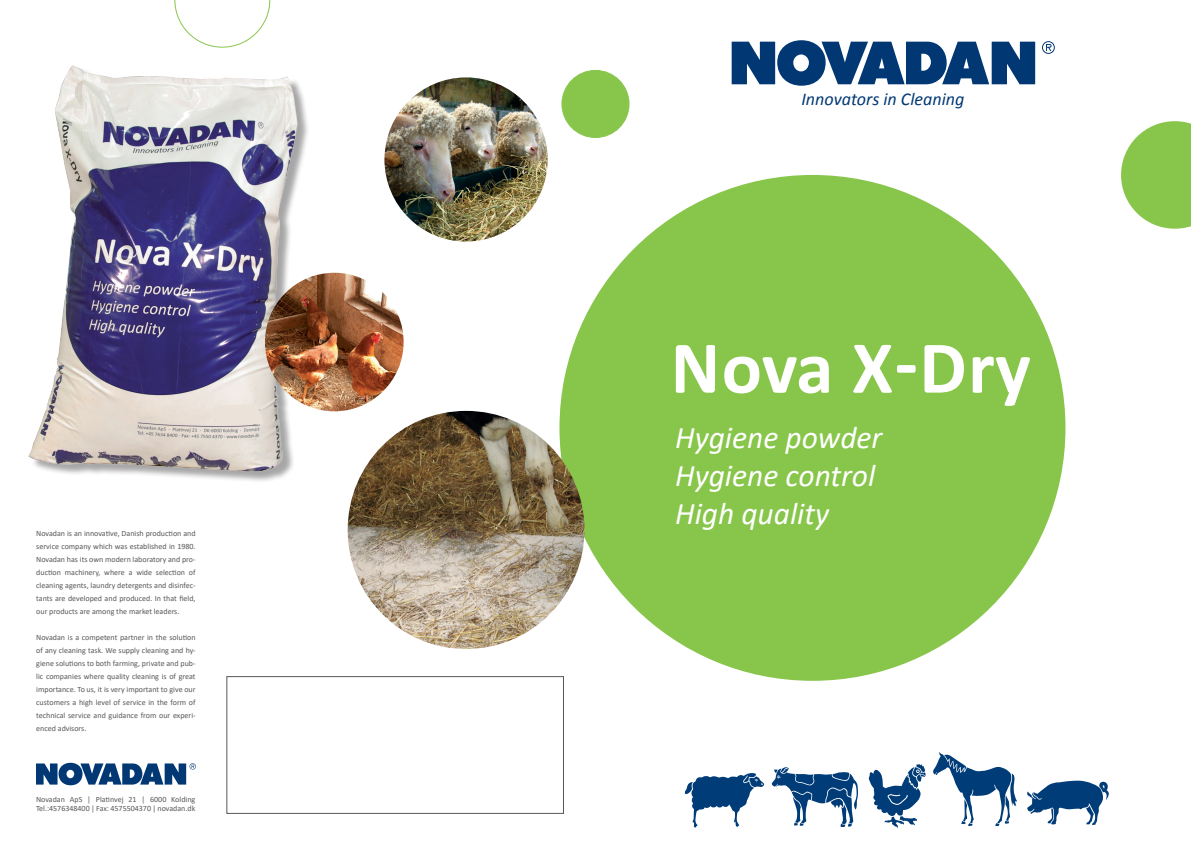
<style>
.page{position:relative;width:1191px;height:842px;background:#fff}
.page>*{position:absolute;margin:0;border:0;box-sizing:border-box;transform-origin:0 0}
.t1{font:700 75.2px "Calibri";letter-spacing:.005em;color:#fff}
.t2{font:italic 31.5px "Calibri";color:#fff}
.t3{font:italic 18.1px "Calibri";color:#013874}
.t4{font:8px/13px "Calibri";color:#57585a;text-align:justify}
</style>
<div class="page">
<div style="left:559px;top:175px;width:506px;height:506px;background:#88c64b;border-radius:50%"></div>
<img style="left:28px;top:65px;width:284px;height:416px">
<svg style="left:214px;top:405px;width:50px;height:20px"></svg>
<img style="left:265px;top:273px;width:138px;height:138px;border-radius:69px">
<svg style="left:36px;top:763px;width:160px;height:22px"></svg>
<div style="left:562px;top:70px;width:67px;height:67px;background:#88c64b;border-radius:50%"></div>
<div style="left:561px;top:70px;width:68px;height:68px;border:1px solid #88c64b;border-radius:50%"></div>
<div style="left:226px;top:676px;width:338px;height:138px;border:1px solid #57585a"></div>
<img style="left:384px;top:77px;width:164px;height:165px">
<svg style="left:174px;top:0;width:96px;height:48px"></svg>
<img style="left:348px;top:411px;width:236px;height:238px">
<svg style="left:731px;top:40px;width:304px;height:46px"></svg>
<svg style="left:1042px;top:41px;width:12px;height:13px"></svg>
<svg style="left:684px;top:773px;width:80px;height:55px"></svg>
<svg style="left:1027px;top:781px;width:82px;height:44px"></svg>
<svg style="left:771px;top:767px;width:87px;height:60px"></svg>
<svg style="left:869px;top:764px;width:56px;height:64px"></svg>
<svg style="left:933px;top:752px;width:84px;height:74px"></svg>
<svg style="left:1121px;top:121px;width:70px;height:108px"></svg>
<p class="t4" style="left:36px;top:527px;width:161px">Novadan is an innovative, Danish production and service company which was established in 1980.<br>Novadan has its own modern laboratory and pro&shy;duction machinery, where a wide selection of cleaning agents, laundry detergents and disinfec&shy;tants are developed and produced. In that field, our products are among the market leaders.</p>
<p class="t4" style="left:36px;top:631px;width:161px">Novadan is a competent partner in the solution of any cleaning task. We supply cleaning and hy&shy;giene solutions to both farming, private and pub&shy;lic companies where quality cleaning is of great importance. To us, it is very important to give our customers a high level of service in the form of technical service and guidance from our experi&shy;enced advisors.</p>
<p class="t4" style="left:36px;top:793px;width:161px">Novadan ApS | Platinvej 21 | 6000 Kolding</p>
<p class="t4" style="left:36px;top:802px;width:161px">Tel.:4576348400 | Fax: 4575504370 | novadan.dk</p>
<p class="t3" style="left:801px;top:88px;width:164px">Innovators in Cleaning</p>
<p class="t1" style="left:670px;top:314px;width:362px">Nova X-Dry</p>
<p class="t2" style="left:675px;top:416px;width:209px">Hygiene powder</p>
<p class="t2" style="left:675px;top:454px;width:202px">Hygiene control</p>
<p class="t2" style="left:675px;top:492px;width:155px">High quality</p>
</div>
